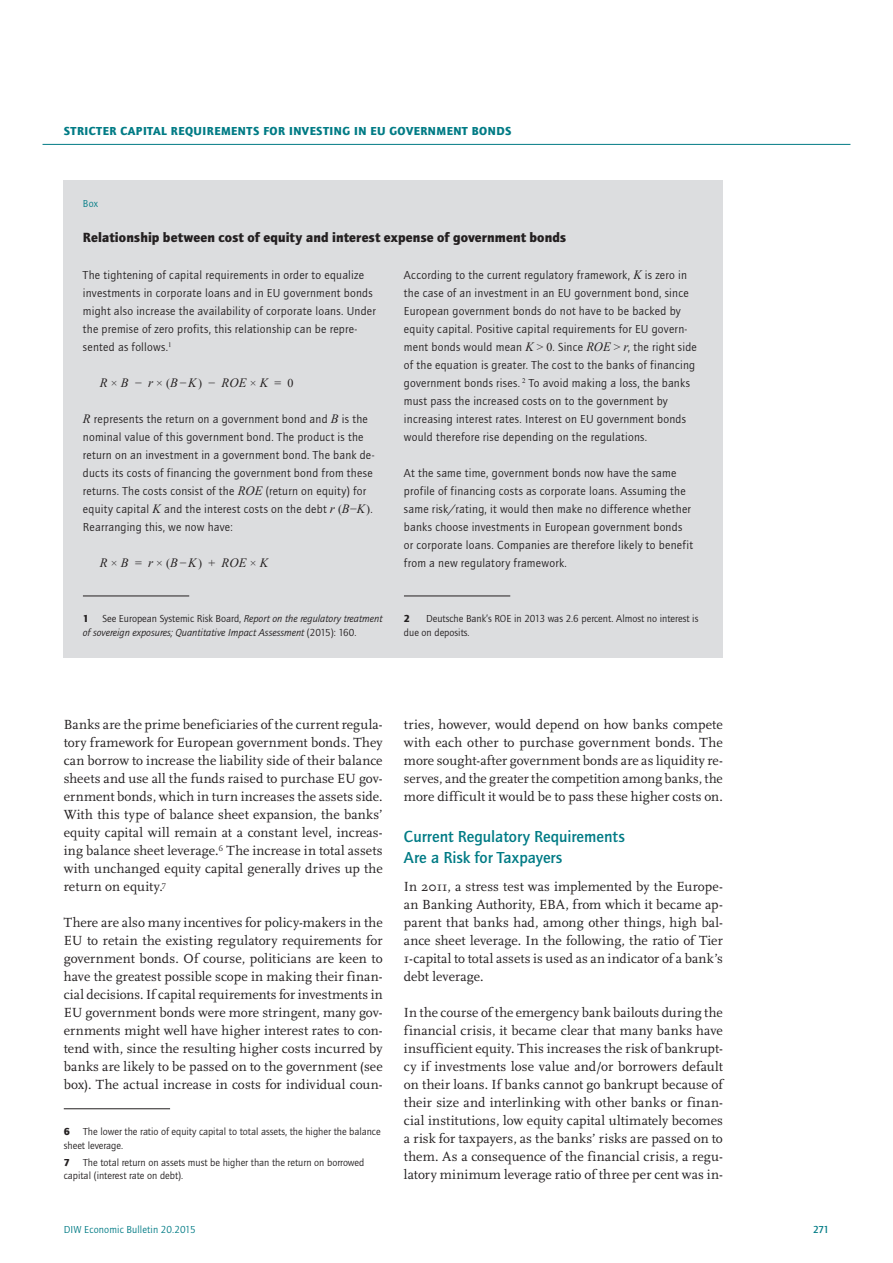
<style>
.page{position:relative;width:893px;height:1263px;background:#fff}
.page>*{position:absolute;margin:0;border:0;box-sizing:border-box;transform-origin:0 0}
.t1{font:500 16.5px/21px "Quay Sans ITC Std";color:#007b85}
.t2{font:13.8px/18px "Scala Pro";letter-spacing:.005em;color:#231f20;text-align:justify}
.t3{font:900 13.8px "Quay Sans ITC Std";letter-spacing:.005em;color:#231f20}
.t4{font:italic 12.75px "Times New Roman";color:#231f20}
.t5{font:12px/18px "Quay Sans ITC Std";letter-spacing:.02em;color:#231f20}
.t6{font:900 12px "Quay Sans ITC Std";letter-spacing:.04em;color:#007b85}
.t7{font:12px "Times New Roman";color:#231f20}
.t8{font:10.5px/13.5px "Quay Sans ITC Std";color:#231f20}
.t9{font:italic 10.5px/13.5px "Quay Sans ITC Std";color:#231f20}
.t10{font:10.5px "Quay Sans ITC Std";letter-spacing:.015em;color:#007b85}
.t11{font:900 10.5px "Quay Sans ITC Std";color:#231f20}
.t12{font:500 10.5px "Quay Sans ITC Std";color:#007b85}
.s1{font-style:italic;font-size:12.75px}
.s2{font-family:"Times New Roman";font-style:italic;font-size:12.75px}
.s3{font-family:"Times New Roman"}
.s4{font-style:normal;font-size:12px}
.s5{font-style:normal}
</style>
<div class="page">
<hr style="left:43px;top:144px;width:807px;height:1px;background:#007b85">
<hr style="left:64px;top:1108px;width:106px;height:1px;background:#231f20">
<div style="left:64px;top:180px;width:659px;height:477px;background:#dcdddf"></div>
<hr style="left:83px;top:596px;width:106px;height:1px;background:#231f20">
<hr style="left:404px;top:596px;width:106px;height:1px;background:#231f20">
<p class="t6" style="left:64px;top:123px;width:15px">Stricter</p>
<p class="t6" style="left:120px;top:123px;width:16px">Capital</p>
<p class="t6" style="left:171px;top:123px;width:16px">Requirements</p>
<p class="t6" style="left:263px;top:123px;width:9px">for</p>
<p class="t6" style="left:289px;top:123px;width:13px">Investing</p>
<p class="t6" style="left:354px;top:123px;width:53px">in EU Government</p>
<p class="t6" style="left:472px;top:123px;width:17px">Bonds</p>
<p class="t10" style="left:83px;top:197px;width:17px">Box</p>
<p class="t3" style="left:83px;top:229px;width:485px">Relationship between cost of equity and interest expense of government bonds</p>
<p class="t5" style="left:83px;top:266px;width:294px">The tightening of capital requirements in order to equalize investments in corporate loans and in EU government bonds might also increase the availability of corporate loans. Under the premise of zero profits, this relationship can be repre&shy;sented as follows.<sup>1</sup></p>
<p class="t7" style="left:100px;top:375px;width:195px"><span class="s1">R</span>×<span class="s1">B</span> − <span class="s1">r</span>×(<span class="s1">B</span>−<span class="s1">K</span>) − <span class="s1">ROE</span>×<span class="s1">K</span> = 0</p>
<p class="t5" style="left:83px;top:410px;width:293px"><span class="s2">R</span> represents the return on a government bond and <span class="s2">B</span> is the nominal value of this government bond. The product is the return on an investment in a government bond. The bank de&shy;ducts its costs of financing the government bond from these returns. The costs consist of the <span class="s2">ROE</span> (return on equity) for equity capital <span class="s2">K</span> and the interest costs on the debt <span class="s2">r</span> <span class="s3">(</span><span class="s2">B</span><span class="s3">−</span><span class="s2">K</span><span class="s3">)</span>.<br>Rearranging this, we now have:</p>
<p class="t4" style="left:100px;top:554px;width:170px">R<span class="s4">×</span>B <span class="s4">=</span> r<span class="s4">×(</span>B<span class="s4">−</span>K<span class="s4">) +</span> ROE<span class="s4">×</span>K</p>
<p class="t5" style="left:404px;top:266px;width:294px">According to the current regulatory framework, <span class="s2">K</span> is zero in the case of an investment in an EU government bond, since European government bonds do not have to be backed by equity capital. Positive capital requirements for EU govern&shy;ment bonds would mean <span class="s2">K</span> <span class="s3">&gt; 0</span>. Since <span class="s2">ROE</span> <span class="s3">&gt;</span> <span class="s2">r</span>, the right side of the equation is greater. The cost to the banks of financing government bonds rises. <sup>2</sup> To avoid making a loss, the banks must pass the increased costs on to the government by increasing interest rates. Interest on EU government bonds would therefore rise depending on the regulations.</p>
<p class="t5" style="left:404px;top:464px;width:291px">At the same time, government bonds now have the same profile of financing costs as corporate loans. Assuming the same risk/rating, it would then make no difference whether banks choose investments in European government bonds or corporate loans. Companies are therefore likely to benefit from a new regulatory framework.</p>
<p class="t9" style="left:83px;top:612px;width:301px;text-indent:19px"><span class="s5">See European Systemic Risk Board,</span> Report on the regulatory treatment of sovereign exposures; Quantitative Impact Assessment <span class="s5">(2015): 160.</span></p>
<p class="t11" style="left:83px;top:612px;width:8px">1</p>
<p class="t8" style="left:404px;top:612px;width:296px;text-indent:22px">Deutsche Bank’s ROE in 2013 was 2.6 percent. Almost no interest is due on deposits.</p>
<p class="t11" style="left:404px;top:612px;width:8px">2</p>
<p class="t2" style="left:64px;top:715px;width:320px">Banks are the prime beneficiaries of the current regula&shy;tory framework for European government bonds. They can borrow to increase the liability side of their balance sheets and use all the funds raised to purchase EU gov&shy;ernment bonds, which in turn increases the assets side.<br>With this type of balance sheet expansion, the banks’ equity capital will remain at a constant level, increas&shy;ing balance sheet leverage.<sup>6</sup> The increase in total assets with unchanged equity capital generally drives up the return on equity.<sup>7</sup></p>
<p class="t2" style="left:64px;top:913px;width:320px">There are also many incentives for policy-makers in the EU to retain the existing regulatory requirements for government bonds. Of course, politicians are keen to have the greatest possible scope in making their finan&shy;cial decisions. If capital requirements for investments in EU government bonds were more stringent, many gov&shy;ernments might well have higher interest rates to con&shy;tend with, since the resulting higher costs incurred by banks are likely to be passed on to the government (see box). The actual increase in costs for individual coun-</p>
<p class="t11" style="left:64px;top:1125px;width:8px">6</p>
<p class="t8" style="left:64px;top:1125px;width:318px;text-indent:19px">The lower the ratio of equity capital to total assets, the higher the balance sheet leverage.</p>
<p class="t11" style="left:64px;top:1156px;width:8px">7</p>
<p class="t8" style="left:64px;top:1155px;width:302px;text-indent:19px">The total return on assets must be higher than the return on borrowed capital (interest rate on debt).</p>
<p class="t2" style="left:404px;top:715px;width:320px">tries, however, would depend on how banks compete with each other to purchase government bonds. The more sought-after government bonds are as liquidity re&shy;serves, and the greater the competition among banks, the more difficult it would be to pass these higher costs on.</p>
<p class="t1" style="left:404px;top:826px;width:222px">Current Regulatory Requirements<br>Are a Risk for Taxpayers</p>
<p class="t2" style="left:404px;top:877px;width:320px">In 2011, a stress test was implemented by the Europe&shy;an Banking Authority, EBA, from which it became ap&shy;parent that banks had, among other things, high bal&shy;ance sheet leverage. In the following, the ratio of Tier 1-capital to total assets is used as an indicator of a bank’s debt leverage.</p>
<p class="t2" style="left:404px;top:1003px;width:320px">In the course of the emergency bank bailouts during the financial crisis, it became clear that many banks have insufficient equity. This increases the risk of bankrupt&shy;cy if investments lose value and/or borrowers default on their loans. If banks cannot go bankrupt because of their size and interlinking with other banks or finan&shy;cial institutions, low equity capital ultimately becomes a risk for taxpayers, as the banks’ risks are passed on to them. As a consequence of the financial crisis, a regu&shy;latory minimum leverage ratio of three per cent was in-</p>
<p class="t10" style="left:64px;top:1223px;width:134px">DIW Economic Bulletin 20.2015</p>
<p class="t12" style="left:813px;top:1223px;width:18px">271</p>
</div>
